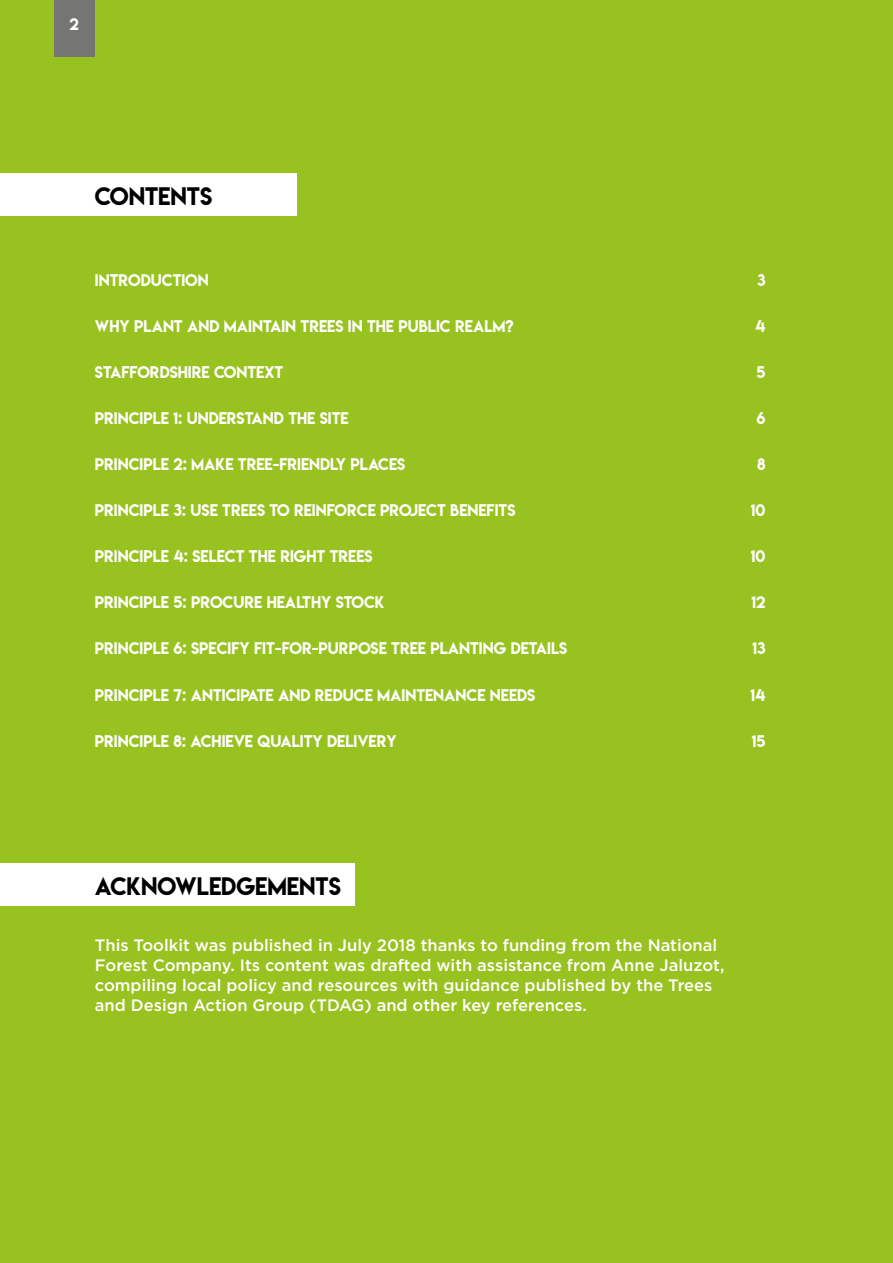
<style>
.page{position:relative;width:893px;height:1263px;background:#98c21f}
.page>*{position:absolute;margin:0;border:0;box-sizing:border-box;transform-origin:0 0}
.t1{font:22.5px "Lemon Milk";color:#000}
.t2{font:500 16.5px/19.8px "Gotham";color:#fff}
.t3{font:15px "Lemon Milk";color:#fff}
</style>
<div class="page">
<div style="left:0;top:173px;width:297px;height:42px;background:#fff"></div>
<div style="left:0;top:863px;width:354px;height:43px;background:#fff"></div>
<div style="left:54px;top:0;width:40px;height:56px;background:#757574"></div>
<p class="t3" style="left:69px;top:13px;width:11px">2</p>
<h1 class="t1" style="left:95px;top:180px;width:119px">CONTENTS</h1>
<p class="t3" style="left:95px;top:270px;width:115px">INTRODUCTION</p>
<p class="t3" style="left:757px;top:270px;width:10px">3</p>
<p class="t3" style="left:95px;top:316px;width:420px">WHY PLANT AND MAINTAIN TREES IN THE PUBLIC REALM?</p>
<p class="t3" style="left:755px;top:316px;width:12px">4</p>
<p class="t3" style="left:95px;top:362px;width:190px">STAFFORDSHIRE CONTEXT</p>
<p class="t3" style="left:756px;top:362px;width:10px">5</p>
<p class="t3" style="left:95px;top:408px;width:255px">PRINCIPLE 1: UNDERSTAND THE SITE</p>
<p class="t3" style="left:756px;top:408px;width:11px">6</p>
<p class="t3" style="left:95px;top:454px;width:312px">PRINCIPLE 2: MAKE TREE-FRIENDLY PLACES</p>
<p class="t3" style="left:757px;top:454px;width:10px">8</p>
<p class="t3" style="left:95px;top:500px;width:422px">PRINCIPLE 3: USE TREES TO REINFORCE PROJECT BENEFITS</p>
<p class="t3" style="left:751px;top:500px;width:16px">10</p>
<p class="t3" style="left:95px;top:546px;width:279px">PRINCIPLE 4: SELECT THE RIGHT TREES</p>
<p class="t3" style="left:751px;top:546px;width:16px">10</p>
<p class="t3" style="left:95px;top:592px;width:291px">PRINCIPLE 5: PROCURE HEALTHY STOCK</p>
<p class="t3" style="left:752px;top:592px;width:15px">12</p>
<p class="t3" style="left:95px;top:638px;width:474px">PRINCIPLE 6: SPECIFY FIT-FOR-PURPOSE TREE PLANTING DETAILS</p>
<p class="t3" style="left:752px;top:638px;width:15px">13</p>
<p class="t3" style="left:95px;top:684px;width:442px">PRINCIPLE 7: ANTICIPATE AND REDUCE MAINTENANCE NEEDS</p>
<p class="t3" style="left:750px;top:684px;width:17px">14</p>
<p class="t3" style="left:95px;top:730px;width:303px">PRINCIPLE 8: ACHIEVE QUALITY DELIVERY</p>
<p class="t3" style="left:752px;top:730px;width:15px">15</p>
<h1 class="t1" style="left:95px;top:870px;width:247px">ACKNOWLEDGEMENTS</h1>
<p class="t2" style="left:95px;top:935px;width:631px">This Toolkit was published in July 2018 thanks to funding from the National Forest Company. Its content was drafted with assistance from Anne Jaluzot, compiling local policy and resources with guidance published by the Trees and Design Action Group (TDAG) and other key references.</p>
</div>
